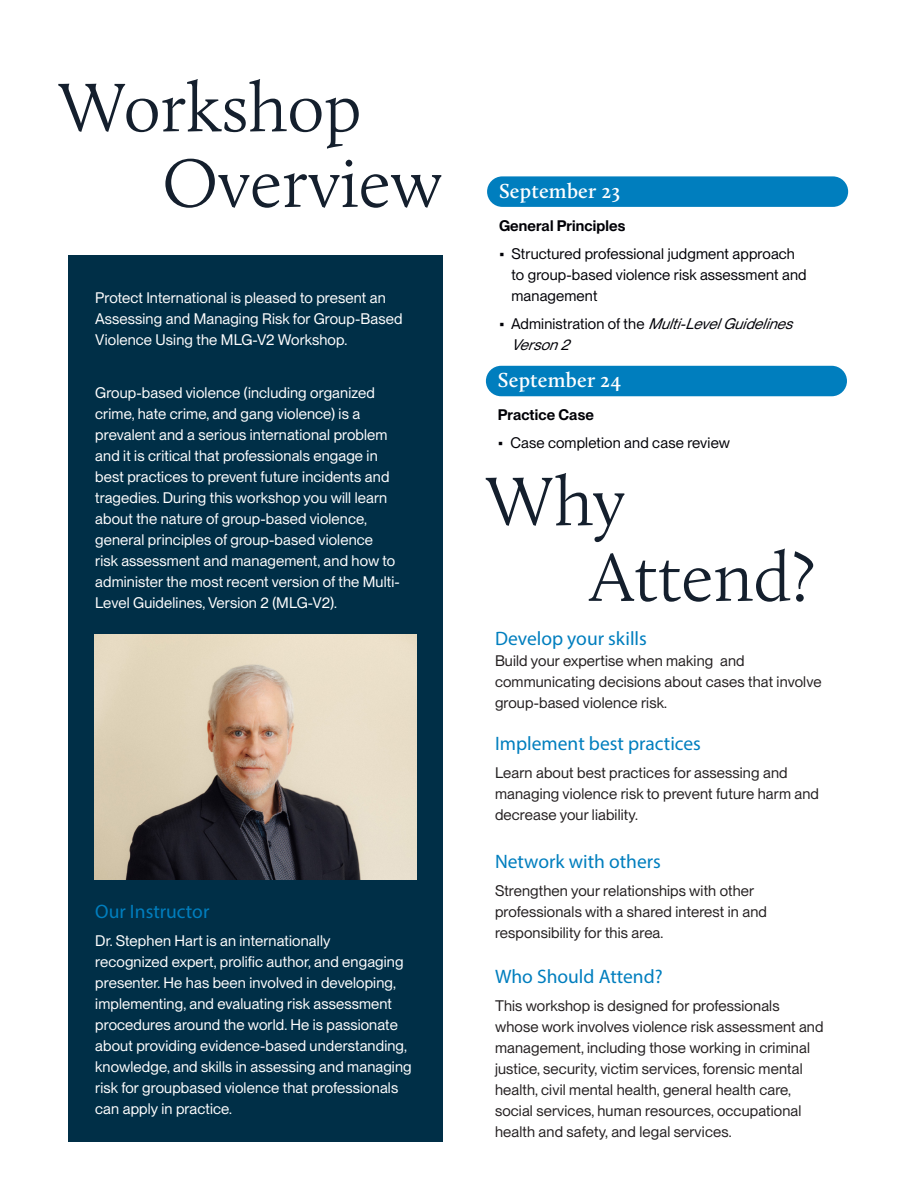
<style>
.page{position:relative;width:918px;height:1188px;background:#fff}
.page>*{position:absolute;margin:0;border:0;box-sizing:border-box;transform-origin:0 0}
.Overview_-_Title{font:300 71.1px "Calluna";letter-spacing:-.005em;color:#141f2d}
.Overview_-_Subhead_2__Calluna{font:600 21px "Calluna";letter-spacing:.01em;color:#fff}
.Overview_-_Subhead_1{font:19.5px "Myriad Pro";color:#007ebe}
.Overview_-_Body_1{font:15px/21px "PP Neue Montreal";letter-spacing:.01em;color:#fff}
.Overview_-_Body_1-2{font:15px/21px "PP Neue Montreal";letter-spacing:.01em;color:#231f20}
.Overview_-_Bullet{font:15px/21px "PP Neue Montreal";letter-spacing:.01em;color:#000006}
.Overview_-_Subhead_1-2{font:15px/21px "PP Neue Montreal";letter-spacing:.01em;color:#231f20}
.Overview_-_Bullet-2{font:italic 15px/21px "PP Neue Montreal";color:#000006}
.Overview_-_Body_2{font:600 15px "PP Neue Montreal";letter-spacing:.01em;color:#000006}
.s1{font-style:normal}
</style>
<div class="page">
<div style="left:68px;top:255px;width:375px;height:887px;background:#002f47"></div>
<div style="left:487px;top:176px;width:361px;height:31px;background:#007ebe;border-radius:15px"></div>
<div style="left:486px;top:366px;width:361px;height:30px;background:#007ebe;border-radius:15px"></div>
<img style="left:95px;top:634px;width:322px;height:246px">
<p class="Overview_-_Title" style="left:59px;top:65px;width:305px">Workshop</p>
<p class="Overview_-_Title" style="left:162px;top:140px;width:282px">Overview</p>
<p class="Overview_-_Body_1" style="left:95px;top:287px;width:309px">Protect International is pleased to present an<br>Assessing and Managing Risk for Group-Based<br>Violence Using the MLG-V2 Workshop.</p>
<p class="Overview_-_Body_1" style="left:95px;top:382px;width:306px">Group-based violence (including organized crime, hate crime, and gang violence) is a prevalent and a serious international problem and it is critical that professionals engage in best practices to prevent future incidents and tragedies. During this workshop you will learn about the nature of group-based violence, general principles of group-based violence<br>risk assessment and management, and how to administer the most recent version of the Multi-Level Guidelines, Version 2 (MLG-V2).</p>
<p class="Overview_-_Subhead_1" style="left:95px;top:899px;width:116px">Our Instructor</p>
<p class="Overview_-_Body_1" style="left:95px;top:930px;width:318px">Dr. Stephen Hart is an internationally<br>recognized expert, prolific author, and engaging presenter. He has been involved in developing, implementing, and evaluating risk assessment procedures around the world. He is passionate about providing evidence-based understanding, knowledge, and skills in assessing and managing risk for groupbased violence that professionals can apply in practice.</p>
<p class="Overview_-_Subhead_2__Calluna" style="left:499px;top:178px;width:123px">September 23</p>
<p class="Overview_-_Body_2" style="left:499px;top:217px;width:128px">General Principles</p>
<p class="Overview_-_Bullet" style="left:512px;top:243px;width:297px;text-indent:-13px">• Structured professional judgment approach to group-based violence risk assessment and management</p>
<p class="Overview_-_Bullet-2" style="left:511px;top:313px;width:289px;text-indent:-12px"><span class="s1">• A d m i n i s t r a t i o n o f t h e</span> Multi-LevelGuidelines<br>Verson2</p>
<p class="Overview_-_Subhead_2__Calluna" style="left:498px;top:368px;width:125px">September 24</p>
<p class="Overview_-_Body_2" style="left:498px;top:406px;width:98px">Practice Case</p>
<p class="Overview_-_Bullet" style="left:498px;top:433px;width:234px">• Case completion and case review</p>
<p class="Overview_-_Title" style="left:486px;top:459px;width:141px">Why</p>
<p class="Overview_-_Title" style="left:589px;top:534px;width:227px">Attend?</p>
<p class="Overview_-_Subhead_1" style="left:495px;top:626px;width:153px">Develop your skills</p>
<p class="Overview_-_Subhead_1-2" style="left:495px;top:650px;width:328px">Build your expertise when making and communicating decisions about cases that involve group-based violence risk.</p>
<p class="Overview_-_Subhead_1" style="left:495px;top:731px;width:208px">Implement best practices</p>
<p class="Overview_-_Body_1-2" style="left:495px;top:762px;width:326px">Learn about best practices for assessing and managing violence risk to prevent future harm and decrease your liability.</p>
<p class="Overview_-_Subhead_1" style="left:495px;top:849px;width:168px">Network with others</p>
<p class="Overview_-_Body_1-2" style="left:495px;top:880px;width:273px">Strengthen your relationships with other professionals with a shared interest in and responsibility for this area.</p>
<p class="Overview_-_Subhead_1" style="left:495px;top:964px;width:169px">Who Should Attend?</p>
<p class="Overview_-_Body_1-2" style="left:495px;top:995px;width:330px">This workshop is designed for professionals whose work involves violence risk assessment and management, including those working in criminal justice, security, victim services, forensic mental health, civil mental health, general health care, social services, human resources, occupational health and safety, and legal services.</p>
</div>
